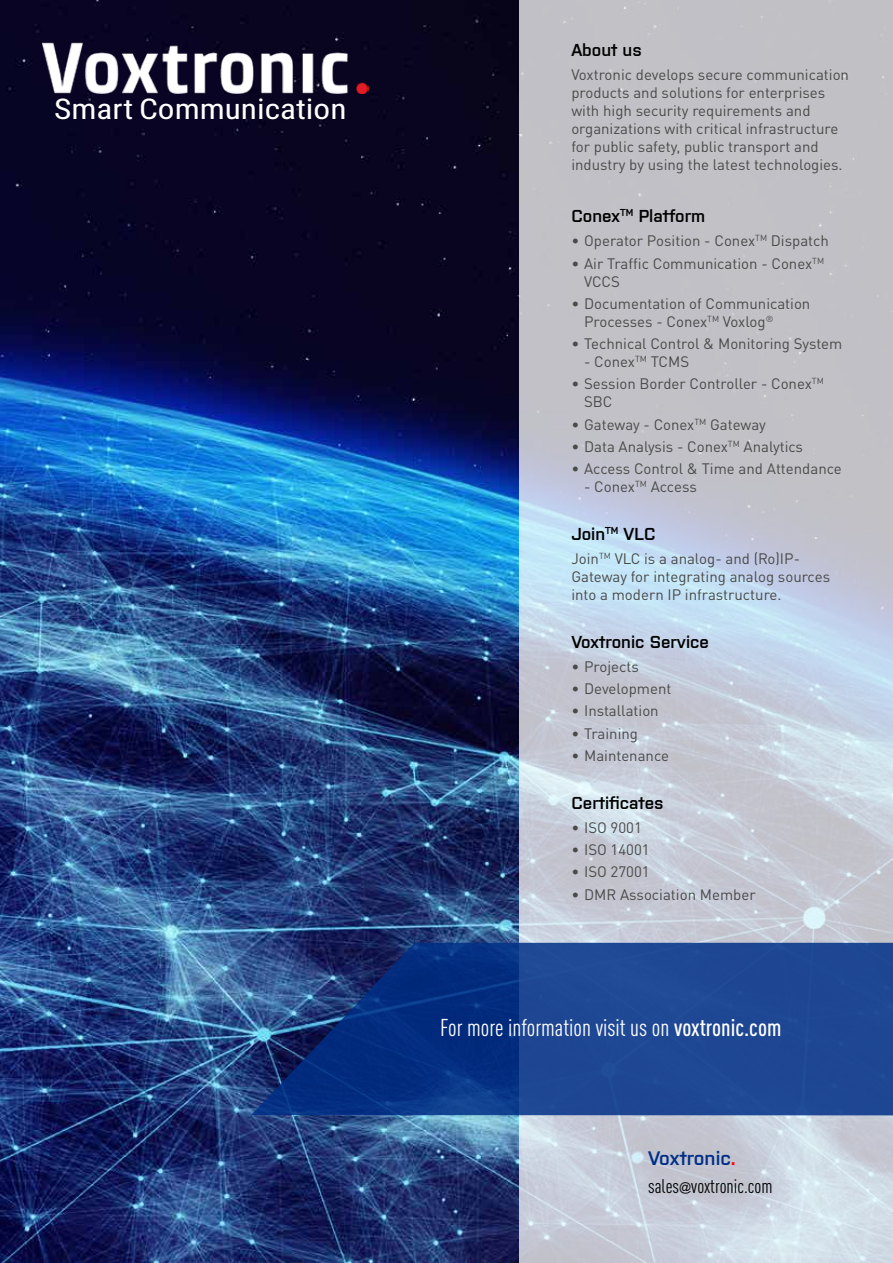
<style>
.page{position:relative;width:893px;height:1263px;background:#fff}
.page>*{position:absolute;margin:0;border:0;box-sizing:border-box;transform-origin:0 0}
.t1{font:28.5px "Roboto Condensed";color:#fff;scale:1.17 1}
.t2{font:condensed 24px "DIN Pro";color:#fff}
.t3{font:condensed 19.5px "DIN Pro";color:#000}
.t4{font:600 19.5px "Purista";color:#002f87}
.t5{font:600 17.25px "Purista";color:#000}
.t6{font:15px/18px "DIN Pro";color:#4a4a49}
.s1{font-weight:500}
.s2{color:#f00}
.s3{font-family:"Arial";font-stretch:normal;font-size:12px}
</style>
<div class="page">
<img style="left:0;top:0;width:893px;height:1263px">
<img style="left:43px;top:43px;width:325px;height:50px">
<svg style="left:251px;top:943px;width:642px;height:172px;fill:#1e4692"></svg>
<h1 class="t1" style="left:54px;top:89px;width:251px">Smart Communication</h1>
<p class="t5" style="left:571px;top:37px;width:72px">About us</p>
<p class="t6" style="left:571px;top:64px;width:279px">Voxtronic develops secure communication products and solutions for enterprises with high security requirements and organizations with critical infrastructure for public safety, public transport and industry by using the latest technologies.</p>
<p class="t5" style="left:571px;top:203px;width:135px">Conex<sup>TM</sup> Platform</p>
<p class="t6" style="left:571px;top:230px;width:259px">• Operator Position - Conex<sup>TM</sup> Dispatch</p>
<p class="t6" style="left:584px;top:253px;width:242px;text-indent:-13px">• Air Traffic Communication - Conex<sup>TM<br></sup>VCCS</p>
<p class="t6" style="left:584px;top:293px;width:228px;text-indent:-13px">• Documentation of Communication<br>Processes - Conex<sup>TM</sup> Voxlog<sup>®</sup></p>
<p class="t6" style="left:571px;top:333px;width:273px">• Technical Control &amp; Monitoring System</p>
<p class="t6" style="left:584px;top:351px;width:107px">- Conex<sup>TM</sup> TCMS</p>
<p class="t6" style="left:584px;top:373px;width:241px;text-indent:-13px">• Session Border Controller - Conex<sup>TM<br></sup>SBC</p>
<p class="t6" style="left:571px;top:414px;width:196px">• Gateway - Conex<sup>TM</sup> Gateway</p>
<p class="t6" style="left:571px;top:436px;width:233px">• Data Analysis - Conex<sup>TM</sup> Analytics</p>
<p class="t6" style="left:571px;top:458px;width:272px">• Access Control &amp; Time and Attendance</p>
<p class="t6" style="left:584px;top:476px;width:114px">- Conex<sup>TM</sup> Access</p>
<p class="t5" style="left:571px;top:521px;width:86px">Join<sup>TM</sup> VLC</p>
<p class="t6" style="left:571px;top:548px;width:260px">Join<sup>TM</sup> VLC is a analog- and (Ro)IP-<br>Gateway for integrating analog sources into a modern IP infrastructure.</p>
<p class="t5" style="left:571px;top:629px;width:139px">Voxtronic Service</p>
<p class="t6" style="left:571px;top:656px;width:69px">• Projects</p>
<p class="t6" style="left:571px;top:678px;width:102px">• Development</p>
<p class="t6" style="left:571px;top:701px;width:89px">• Installation</p>
<p class="t6" style="left:571px;top:723px;width:68px">• Training</p>
<p class="t6" style="left:571px;top:745px;width:99px">• Maintenance</p>
<p class="t5" style="left:571px;top:790px;width:94px">Certificates</p>
<p class="t6" style="left:571px;top:817px;width:72px">• ISO 9001</p>
<p class="t6" style="left:571px;top:839px;width:80px">• ISO 14001</p>
<p class="t6" style="left:571px;top:861px;width:80px">• ISO 27001</p>
<p class="t6" style="left:571px;top:884px;width:186px">• DMR Association Member</p>
<h2 class="t2" style="left:440px;top:1010px;width:343px">For more information visit us on <span class="s1">voxtronic.com</span></h2>
<h3 class="t4" style="left:648px;top:1144px;width:89px">Voxtronic<span class="s2">.</span></h3>
<h3 class="t3" style="left:648px;top:1172px;width:126px">sales<span class="s3">@</span>voxtronic.com</h3>
</div>
